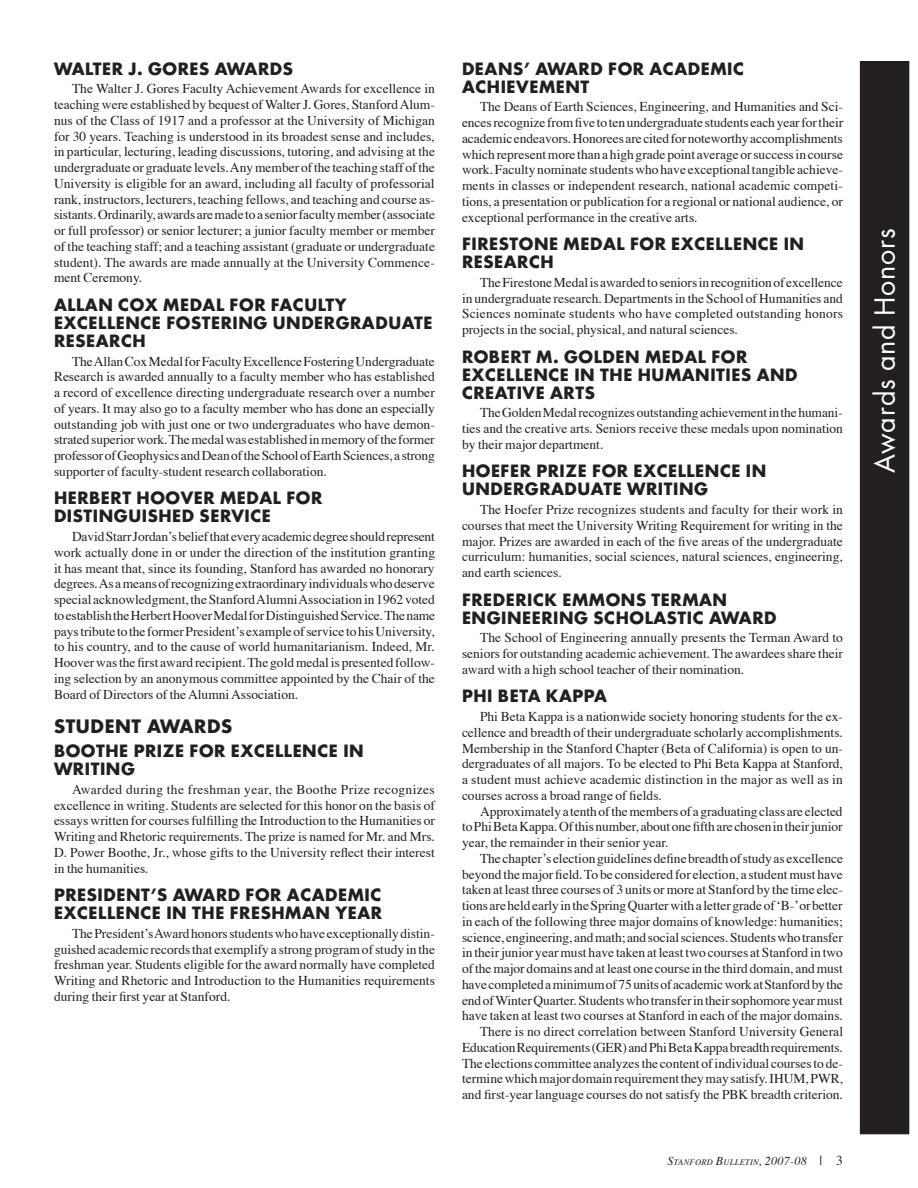
<style>
.page{position:relative;width:918px;height:1188px;background:#fff}
.page>*{position:absolute;margin:0;border:0;box-sizing:border-box;transform-origin:0 0}
.Header-3_4{font:27px "Futura";letter-spacing:.03em;color:#fff}
.C_L18{font:700 18px "Futura";letter-spacing:.035em;color:#231f20}
.D_L18{font:700 16.5px/18px "Futura";letter-spacing:.035em;color:#231f20}
.D_L14{font:700 16.5px "Futura";letter-spacing:.035em;color:#231f20}
.m{font:13.5px/15.8px "Times";color:#231f20;text-align:justify}
.t1{font:italic 8.4px "Times";letter-spacing:.035em;color:#231f20}
.s1{font-size:12px}
.s2{font-style:normal;font-size:13.5px}
</style>
<div class="page">
<div style="left:860px;top:62px;width:49px;height:1072px;background:#231f20"></div>
<p class="D_L18" style="left:54px;top:59px;width:240px">WALTER J. GORES AWARDS</p>
<p class="m" style="left:54px;top:80px;width:383px;text-indent:18px">The Walter J. Gores Faculty Achievement Awards for excellence in teaching were established by bequest of Walter J. Gores, Stanford Alum&shy;nus of the Class of 1917 and a professor at the University of Michigan for 30 years. Teaching is understood in its broadest sense and includes, in particular, lecturing, leading discussions, tutoring, and advising at the undergraduate or graduate levels. Any member of the teaching staff of the University is eligible for an award, including all faculty of professorial rank, instructors, lecturers, teaching fellows, and teaching and course as&shy;sistants. Ordinarily, awards are made to a senior faculty member (associate or full professor) or senior lecturer; a junior faculty member or member of the teaching staff; and a teaching assistant (graduate or undergraduate student). The awards are made annually at the University Commence&shy;ment Ceremony.</p>
<p class="D_L18" style="left:54px;top:296px;width:380px">ALLAN COX MEDAL FOR FACULTY<br>EXCELLENCE FOSTERING UNDERGRADUATE<br>RESEARCH</p>
<p class="m" style="left:54px;top:352px;width:383px;text-indent:18px">The Allan Cox Medal for Faculty Excellence Fostering Undergraduate Research is awarded annually to a faculty member who has established a record of excellence directing undergraduate research over a number of years. It may also go to a faculty member who has done an especially outstanding job with just one or two undergraduates who have demon&shy;strated superior work. The medal was established in memory of the former professor of Geophysics and Dean of the School of Earth Sciences, a strong supporter of faculty-student research collaboration.</p>
<p class="D_L18" style="left:54px;top:489px;width:270px">HERBERT HOOVER MEDAL FOR<br>DISTINGUISHED SERVICE</p>
<p class="m" style="left:54px;top:528px;width:383px;text-indent:18px">David Starr Jordan’s belief that every academic degree should represent work actually done in or under the direction of the institution granting it has meant that, since its founding, Stanford has awarded no honorary degrees. As a means of recognizing extraordinary individuals who deserve special acknowledgment, the Stanford Alumni Association in 1962 voted to establish the Herbert Hoover Medal for Distinguished Service. The name pays tribute to the former President’s example of service to his University, to his country, and to the cause of world humanitarianism. Indeed, Mr.<br>Hoover was the first award recipient. The gold medal is presented follow&shy;ing selection by an anonymous committee appointed by the Chair of the Board of Directors of the Alumni Association.</p>
<p class="C_L18" style="left:54px;top:714px;width:180px">STUDENT AWARDS</p>
<p class="D_L14" style="left:54px;top:740px;width:149px">BOOTHE PRIZE FOR</p>
<p class="D_L14" style="left:231px;top:740px;width:12px">EXCELLENCE</p>
<p class="D_L14" style="left:343px;top:740px;width:11px">IN</p>
<p class="D_L14" style="left:54px;top:758px;width:13px">WRITING</p>
<p class="m" style="left:54px;top:780px;width:382px;text-indent:18px">Awarded during the freshman year, the Boothe Prize recognizes excellence in writing. Students are selected for this honor on the basis of essays written for courses fulfilling the Introduction to the Humanities or Writing and Rhetoric requirements. The prize is named for Mr. and Mrs.<br>D. Power Boothe, Jr., whose gifts to the University reflect their interest in the humanities.</p>
<p class="D_L18" style="left:54px;top:886px;width:330px">PRESIDENT’S AWARD FOR ACADEMIC<br>EXCELLENCE IN THE FRESHMAN YEAR</p>
<p class="m" style="left:54px;top:924px;width:383px;text-indent:18px">The President’s Award honors students who have exceptionally distin&shy;guished academic records that exemplify a strong program of study in the freshman year. Students eligible for the award normally have completed Writing and Rhetoric and Introduction to the Humanities requirements during their first year at Stanford.</p>
<p class="D_L18" style="left:462px;top:59px;width:284px">DEANS’ AWARD FOR ACADEMIC<br>ACHIEVEMENT</p>
<p class="m" style="left:462px;top:98px;width:383px;text-indent:18px">The Deans of Earth Sciences, Engineering, and Humanities and Sci&shy;ences recognize from five to ten undergraduate students each year for their academic endeavors. Honorees are cited for noteworthy accomplishments which represent more than a high grade point average or success in course work. Faculty nominate students who have exceptional tangible achieve&shy;ments in classes or independent research, national academic competi&shy;tions, a presentation or publication for a regional or national audience, or exceptional performance in the creative arts.</p>
<p class="D_L18" style="left:462px;top:235px;width:344px">FIRESTONE MEDAL FOR EXCELLENCE IN<br>RESEARCH</p>
<p class="m" style="left:462px;top:273px;width:383px;text-indent:18px">The Firestone Medal is awarded to seniors in recognition of excellence in undergraduate research. Departments in the School of Humanities and Sciences nominate students who have completed outstanding honors projects in the social, physical, and natural sciences.</p>
<p class="D_L18" style="left:462px;top:347px;width:337px">ROBERT M. GOLDEN MEDAL FOR<br>EXCELLENCE IN THE HUMANITIES AND<br>CREATIVE ARTS</p>
<p class="m" style="left:462px;top:404px;width:383px;text-indent:18px">The Golden Medal recognizes outstanding achievement in the humani&shy;ties and the creative arts. Seniors receive these medals upon nomination by their major department.</p>
<p class="D_L18" style="left:462px;top:462px;width:306px">HOEFER PRIZE FOR EXCELLENCE IN<br>UNDERGRADUATE WRITING</p>
<p class="m" style="left:462px;top:501px;width:383px;text-indent:18px">The Hoefer Prize recognizes students and faculty for their work in courses that meet the University Writing Requirement for writing in the major. Prizes are awarded in each of the five areas of the undergraduate curriculum: humanities, social sciences, natural sciences, engineering, and earth sciences.</p>
<p class="D_L18" style="left:462px;top:590px;width:316px">FREDERICK EMMONS TERMAN<br>ENGINEERING SCHOLASTIC AWARD</p>
<p class="m" style="left:462px;top:629px;width:383px;text-indent:18px">The School of Engineering annually presents the Terman Award to seniors for outstanding academic achievement. The awardees share their award with a high school teacher of their nomination.</p>
<p class="D_L18" style="left:462px;top:687px;width:147px">PHI BETA KAPPA</p>
<p class="m" style="left:462px;top:708px;width:383px;text-indent:18px">Phi Beta Kappa is a nationwide society honoring students for the ex&shy;cellence and breadth of their undergraduate scholarly accomplishments.<br>Membership in the Stanford Chapter (Beta of California) is open to un&shy;dergraduates of all majors. To be elected to Phi Beta Kappa at Stanford, a student must achieve academic distinction in the major as well as in courses across a broad range of fields.</p>
<p class="m" style="left:462px;top:802px;width:382px;text-indent:18px">Approximately a tenth of the members of a graduating class are elected to Phi Beta Kappa. Of this number, about one fifth are chosen in their junior year, the remainder in their senior year.</p>
<p class="m" style="left:462px;top:849px;width:383px;text-indent:18px">The chapter’s election guidelines define breadth of study as excellence beyond the major field. To be considered for election, a student must have taken at least three courses of 3 units or more at Stanford by the time elec&shy;tions are held early in the Spring Quarter with a letter grade of ‘B-’ or better in each of the following three major domains of knowledge: humanities; science, engineering, and math; and social sciences. Students who transfer in their junior year must have taken at least two courses at Stanford in two of the major domains and at least one course in the third domain, and must have completed a minimum of 75 units of academic work at Stanford by the end of Winter Quarter. Students who transfer in their sophomore year must have taken at least two courses at Stanford in each of the major domains.</p>
<p class="m" style="left:462px;top:1023px;width:383px;text-indent:18px">There is no direct correlation between Stanford University General Education Requirements (GER) and Phi Beta Kappa breadth requirements.<br>The elections committee analyzes the content of individual courses to de&shy;termine which major domain requirement they may satisfy. IHUM, PWR, and first-year language courses do not satisfy the PBK breadth criterion.</p>
<p class="t1" style="left:668px;top:1155px;width:177px"><span class="s1">S</span>TANFORD <span class="s1">B</span>ULLETIN<span class="s1">, 2007-08</span> <span class="s2">| 3</span></p>
<p class="Header-3_4" style="left:868px;top:473px;width:246px;rotate:-90deg">Awards and Honors</p>
</div>
